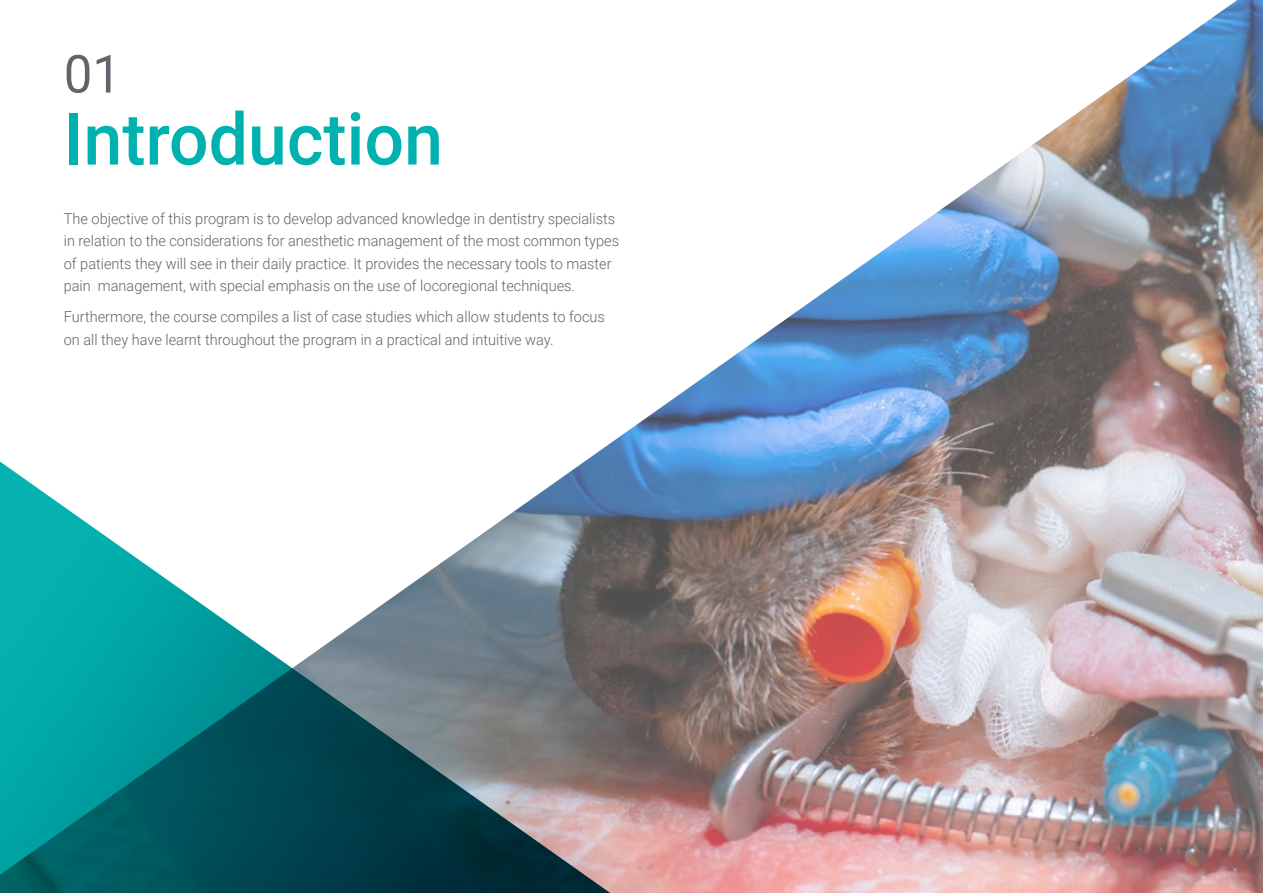
<style>
.page{position:relative;width:1263px;height:893px;background:#fff}
.page>*{position:absolute;margin:0;border:0;box-sizing:border-box;transform-origin:0 0}
.t1{font:500 72px "Roboto";color:#00b2af}
.t2{font:52.5px "Roboto";color:#61646a}
.t3{font:300 15px/22.5px "Roboto";color:#61646a}
</style>
<div class="page">
<img style="left:606px;top:0;width:657px;height:893px">
<svg style="left:0;top:446px;width:640px;height:447px"></svg>
<h2 class="t2" style="left:64px;top:37px;width:59px">01</h2>
<h1 class="t1" style="left:64px;top:89px;width:381px">Introduction</h1>
<p class="t3" style="left:64px;top:207px;width:557px">The objective of this program is to develop advanced knowledge in dentistry specialists in relation to the considerations for anesthetic management of the most common types of patients they will see in their daily practice. It provides the necessary tools to master pain management, with special emphasis on the use of locoregional techniques.</p>
<p class="t3" style="left:64px;top:305px;width:543px">Furthermore, the course compiles a list of case studies which allow students to focus on all they have learnt throughout the program in a practical and intuitive way.</p>
</div>
